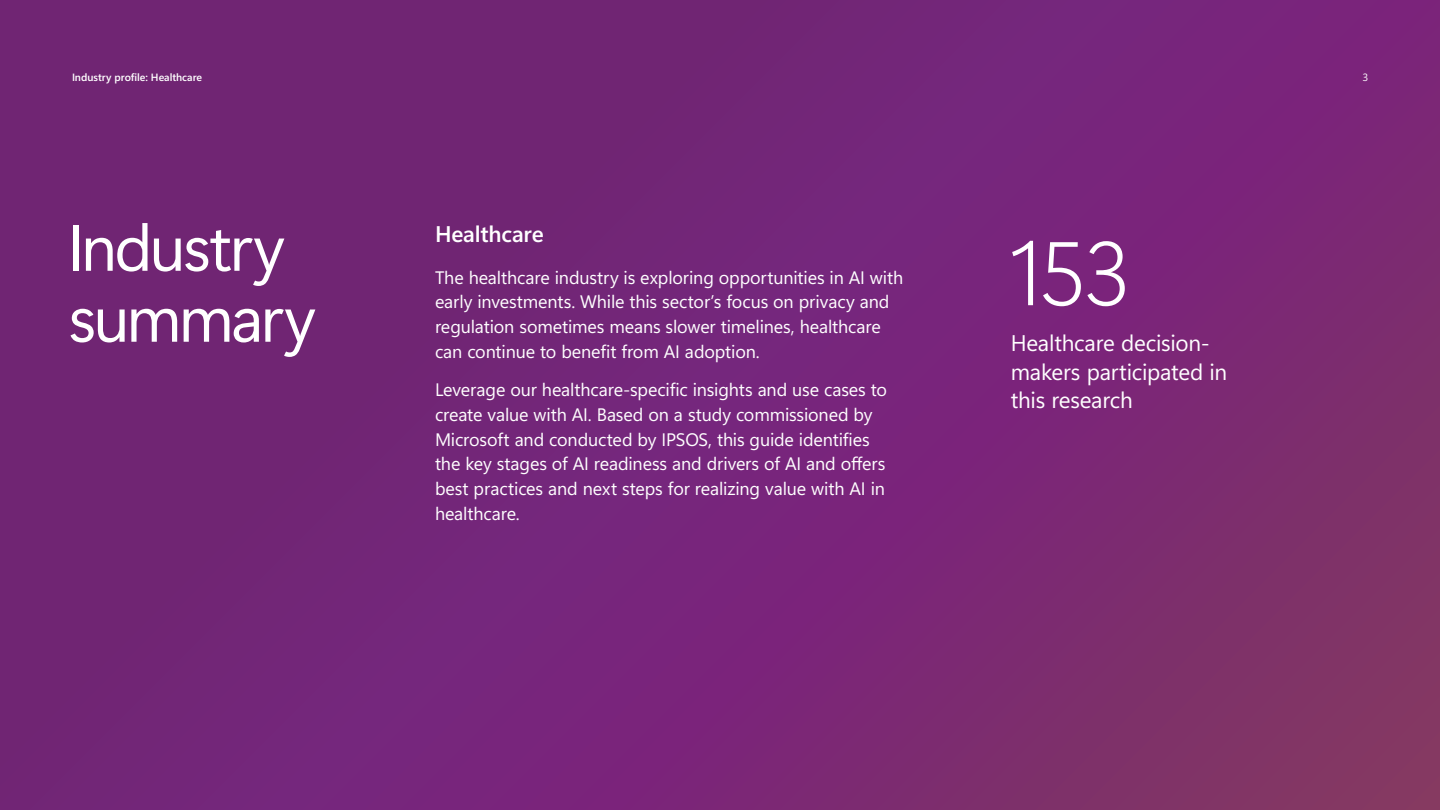
<style>
.page{position:relative;width:1440px;height:810px;background:#762575}
.page>*{position:absolute;margin:0;border:0;box-sizing:border-box;transform-origin:0 0}
.Body_Copy{font:90px "Segoe Sans";color:#fff}
.t1{font:64.5px/70.9px "Segoe Sans 240000";letter-spacing:-.04em;color:#fff}
.Body_Medium{font:22.5px/28.5px "Segoe Sans a 8000";letter-spacing:-.01em;color:#fff}
.Part_3_Subtitle{font:22.5px "Segoe Sans a 8000";letter-spacing:-.01em;color:#fff}
.Body_Small-Medium{font:18px/24.8px "Segoe Sans a 8000";letter-spacing:-.01em;color:#fff}
.t2{font:10.5px "Segoe Sans a 8000";letter-spacing:-.005em;color:#fff}
.t3{font:10.5px "Segoe Sans a 8000";color:#fff}
</style>
<div class="page">
<p class="t2" style="left:72px;top:70px;width:132px">Industry profile: Healthcare</p>
<p class="t3" style="left:1362px;top:70px;width:7px">3</p>
<h1 class="t1" style="left:68px;top:211px;width:250px">Industry summary</h1>
<h2 class="Part_3_Subtitle" style="left:435px;top:218px;width:110px">Healthcare</h2>
<p class="Body_Small-Medium" style="left:435px;top:264px;width:470px">The healthcare industry is exploring opportunities in AI with early investments. While this sector’s focus on privacy and regulation sometimes means slower timelines, healthcare can continue to benefit from AI adoption.</p>
<p class="Body_Small-Medium" style="left:435px;top:377px;width:454px">Leverage our healthcare-specific insights and use cases to create value with AI. Based on a study commissioned by Microsoft and conducted by IPSOS, this guide identifies the key stages of AI readiness and drivers of AI and offers best practices and next steps for realizing value with AI in healthcare.</p>
<p class="Body_Copy" style="left:1011px;top:210px;width:120px">153</p>
<p class="Body_Medium" style="left:1011px;top:328px;width:218px">Healthcare decision&shy;makers participated in this research</p>
</div>
